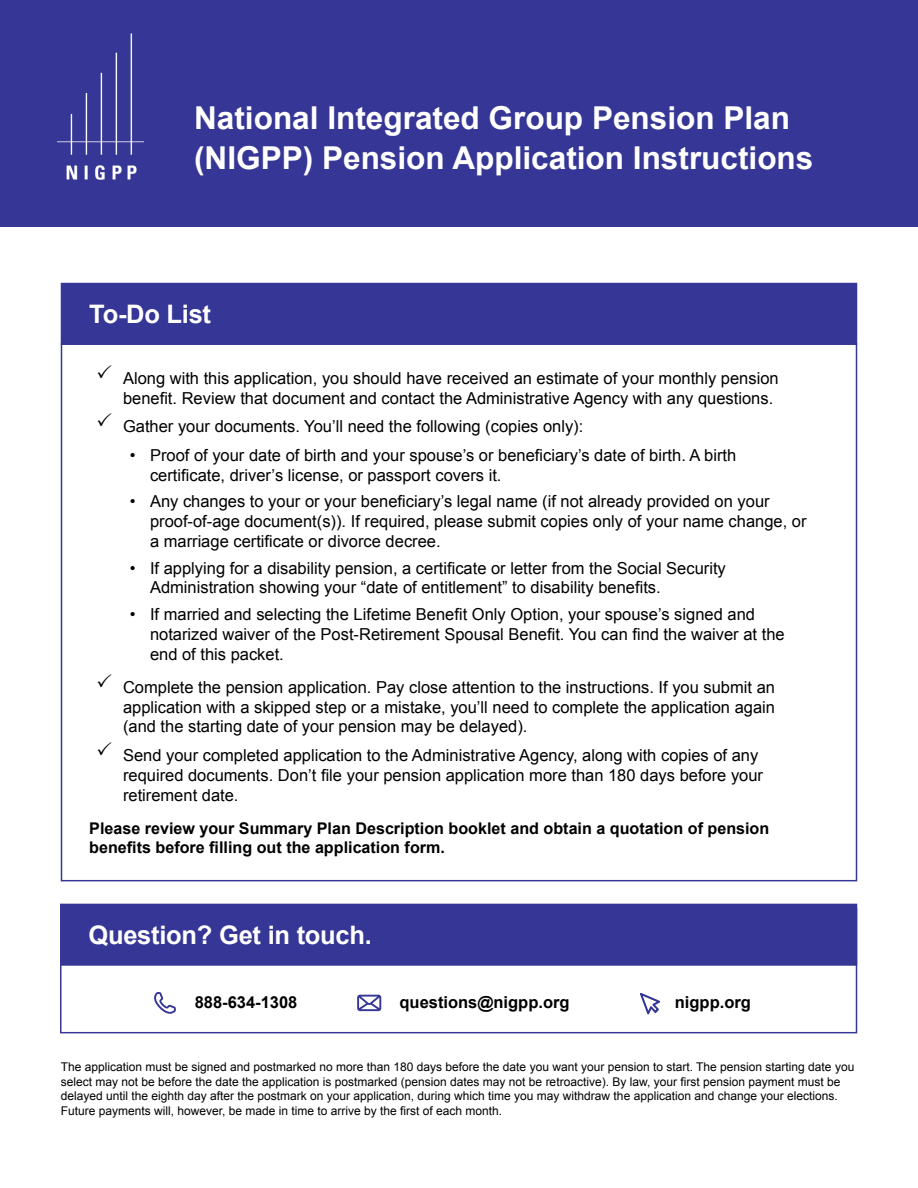
<style>
.page{position:relative;width:918px;height:1188px;background:#fff}
.page>*{position:absolute;margin:0;border:0;box-sizing:border-box;transform-origin:0 0}
.t1{font:700 31.5px/40.5px "Arial";color:#fff}
.H1__white{font:700 25.5px "Arial";letter-spacing:-.01em;color:#fff}
.t2{font:16.5px/19.8px "Arial";color:#000}
.Body{font:700 16.5px "Arial";color:#000}
.Body-2{font:700 16.2px/19.4px "Arial";color:#000}
.Footnote{font:12px/14.4px "Arial";color:#000}
</style>
<div class="page">
<div style="left:0;top:0;width:918px;height:227px;background:#353695"></div>
<div style="left:62px;top:284px;width:794px;height:60px;background:#353695"></div>
<div style="left:61px;top:283px;width:796px;height:62px;border:2px solid #353695"></div>
<img style="left:57px;top:33px;width:87px;height:147px">
<div style="left:60px;top:908px;width:797px;height:125px;border:2px solid #353695"></div>
<div style="left:61px;top:904px;width:795px;height:61px;background:#353695"></div>
<div style="left:60px;top:904px;width:797px;height:62px;border:2px solid #353695"></div>
<svg style="left:154px;top:992px;width:22px;height:22px"></svg>
<svg style="left:357px;top:995px;width:24px;height:16px"></svg>
<svg style="left:640px;top:993px;width:21px;height:22px"></svg>
<p class="t1" style="left:194px;top:98px;width:621px">National Integrated Group Pension Plan (NIGPP) Pension Application Instructions</p>
<p class="H1__white" style="left:89px;top:297px;width:123px">To-Do List</p>
<p class="t2" style="left:123px;top:368px;width:657px;text-indent:-27px">✓ Along with this application, you should have received an estimate of your monthly pension benefit. Review that document and contact the Administrative Agency with any questions.</p>
<p class="t2" style="left:96px;top:417px;width:489px">✓ Gather your documents. You’ll need the following (copies only):</p>
<p class="t2" style="left:150px;top:446px;width:588px;text-indent:-20px">• Proof of your date of birth and your spouse’s or beneficiary’s date of birth. A birth certificate, driver’s license, or passport covers it.</p>
<p class="t2" style="left:150px;top:492px;width:658px;text-indent:-20px">• Any changes to your or your beneficiary’s legal name (if not already provided on your proof-of-age document(s)). If required, please submit copies only of your name change, or a marriage certificate or divorce decree.</p>
<p class="t2" style="left:150px;top:558px;width:577px;text-indent:-20px">• If applying for a disability pension, a certificate or letter from the Social Security<br>Administration showing your “date of entitlement” to disability benefits.</p>
<p class="t2" style="left:150px;top:604px;width:636px;text-indent:-20px">• If married and selecting the Lifetime Benefit Only Option, your spouse’s signed and notarized waiver of the Post-Retirement Spousal Benefit. You can find the waiver at the end of this packet.</p>
<p class="t2" style="left:123px;top:677px;width:654px;text-align:justify;text-indent:-27px">✓ Complete the pension application. Pay close attention to the instructions. If you submit an application with a skipped step or a mistake, you’ll need to complete the application again (and the starting date of your pension may be delayed).</p>
<p class="t2" style="left:123px;top:746px;width:642px;text-indent:-27px">✓ Send your completed application to the Administrative Agency, along with copies of any required documents. Don’t file your pension application more than 180 days before your retirement date.</p>
<p class="Body-2" style="left:89px;top:819px;width:682px">Please review your Summary Plan Description booklet and obtain a quotation of pension benefits before filling out the application form.</p>
<p class="H1__white" style="left:88px;top:918px;width:285px">Question? Get in touch.</p>
<p class="Body" style="left:195px;top:991px;width:104px">888-634-1308</p>
<p class="Body" style="left:400px;top:991px;width:172px">questions@nigpp.org</p>
<p class="Body" style="left:675px;top:991px;width:78px">nigpp.org</p>
<p class="Footnote" style="left:61px;top:1060px;width:795px">The application must be signed and postmarked no more than 180 days before the date you want your pension to start. The pension starting date you select may not be before the date the application is postmarked (pension dates may not be retroactive). By law, your first pension payment must be delayed until the eighth day after the postmark on your application, during which time you may withdraw the application and change your elections.<br>Future payments will, however, be made in time to arrive by the first of each month.</p>
</div>
